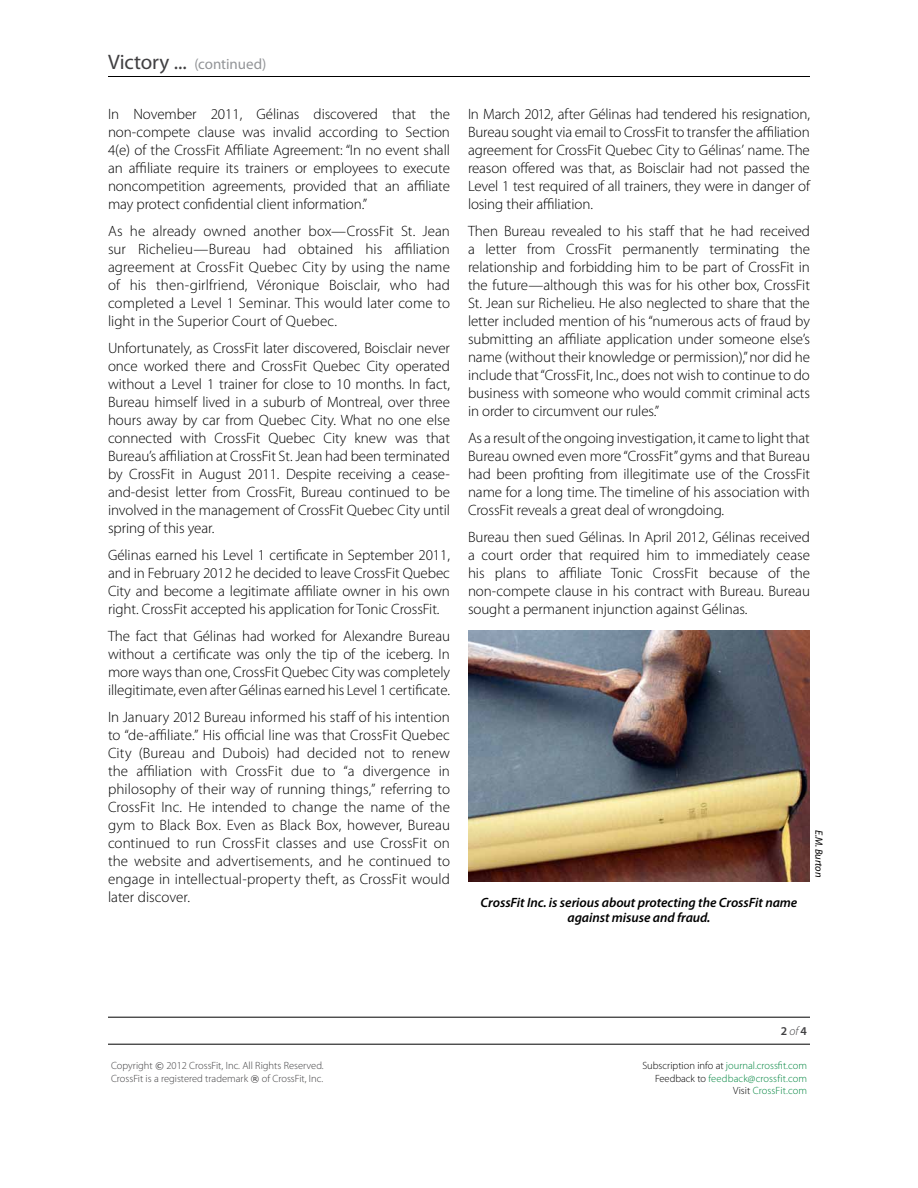
<style>
.page{position:relative;width:918px;height:1188px;background:#fff}
.page>*{position:absolute;margin:0;border:0;box-sizing:border-box;transform-origin:0 0}
.t1{font:300 15px/18px "Myriad Pro";letter-spacing:-.005em;color:#000;text-align:justify}
.t2{font:15px "Myriad Pro";letter-spacing:-.005em;color:#939598}
.t3{font:italic 600 13.5px/15px "Myriad Pro";letter-spacing:-.005em;color:#000;text-align:center}
.t4{font:600 12px "Myriad Pro";color:#414042}
.t5{font:300 10.5px/12.6px "Myriad Pro";color:#414042}
.t6{font:300 10.5px/12.6px "Myriad Pro";color:#00853f;text-align:right}
.t7{font:italic 10.5px "Myriad Pro";color:#000}
.s1{font-size:21px;color:#414042}
.s2{font-weight:300;font-style:italic}
.s3{font-family:"Verdana";font-weight:400;font-size:9px}
.s4{color:#000}
</style>
<div class="page">
<hr style="left:108px;top:76px;width:702px;height:1px;background:#000">
<hr style="left:108px;top:1017px;width:702px;height:1px;background:#000">
<hr style="left:108px;top:1044px;width:702px;height:1px;background:#000">
<img style="left:468px;top:630px;width:342px;height:252px">
<p class="t2" style="left:108px;top:56px;width:160px"><span class="s1">Victory ...</span> (continued)</p>
<p class="t1" style="left:108px;top:106px;width:344px">In November 2011, Gélinas discovered that the non-compete clause was invalid according to Section 4(e) of the CrossFit Affiliate Agreement: “In no event shall an affiliate require its trainers or employees to execute noncompetition agreements, provided that an affiliate may protect confidential client information.”</p>
<p class="t1" style="left:108px;top:223px;width:344px">As he already owned another box—CrossFit St. Jean sur Richelieu—Bureau had obtained his affiliation agreement at CrossFit Quebec City by using the name of his then-girlfriend, Véronique Boisclair, who had completed a Level 1 Seminar. This would later come to light in the Superior Court of Quebec.</p>
<p class="t1" style="left:108px;top:340px;width:344px">Unfortunately, as CrossFit later discovered, Boisclair never once worked there and CrossFit Quebec City operated without a Level 1 trainer for close to 10 months. In fact, Bureau himself lived in a suburb of Montreal, over three hours away by car from Quebec City. What no one else connected with CrossFit Quebec City knew was that Bureau’s affiliation at CrossFit St. Jean had been terminated by CrossFit in August 2011. Despite receiving a cease&shy;and-desist letter from CrossFit, Bureau continued to be involved in the management of CrossFit Quebec City until spring of this year.</p>
<p class="t1" style="left:108px;top:547px;width:344px">Gélinas earned his Level 1 certificate in September 2011, and in February 2012 he decided to leave CrossFit Quebec City and become a legitimate affiliate owner in his own right. CrossFit accepted his application for Tonic CrossFit.</p>
<p class="t1" style="left:108px;top:628px;width:344px">The fact that Gélinas had worked for Alexandre Bureau without a certificate was only the tip of the iceberg. In more ways than one, CrossFit Quebec City was completely illegitimate, even after Gélinas earned his Level 1 certificate.</p>
<p class="t1" style="left:108px;top:709px;width:344px">In January 2012 Bureau informed his staff of his intention to “de-affiliate.” His official line was that CrossFit Quebec City (Bureau and Dubois) had decided not to renew the affiliation with CrossFit due to “a divergence in philosophy of their way of running things,” referring to CrossFit Inc. He intended to change the name of the gym to Black Box. Even as Black Box, however, Bureau continued to run CrossFit classes and use CrossFit on the website and advertisements, and he continued to engage in intellectual-property theft, as CrossFit would later discover.</p>
<p class="t1" style="left:468px;top:106px;width:344px">In March 2012, after Gélinas had tendered his resignation, Bureau sought via email to CrossFit to transfer the affiliation agreement for CrossFit Quebec City to Gélinas’ name. The reason offered was that, as Boisclair had not passed the Level 1 test required of all trainers, they were in danger of losing their affiliation.</p>
<p class="t1" style="left:468px;top:223px;width:344px">Then Bureau revealed to his staff that he had received a letter from CrossFit permanently terminating the relationship and forbidding him to be part of CrossFit in the future—although this was for his other box, CrossFit St. Jean sur Richelieu. He also neglected to share that the letter included mention of his “numerous acts of fraud by submitting an affiliate application under someone else’s name (without their knowledge or permission),” nor did he include that “CrossFit, Inc., does not wish to continue to do business with someone who would commit criminal acts in order to circumvent our rules.”</p>
<p class="t1" style="left:468px;top:430px;width:344px">As a result of the ongoing investigation, it came to light that Bureau owned even more “CrossFit” gyms and that Bureau had been profiting from illegitimate use of the CrossFit name for a long time. The timeline of his association with CrossFit reveals a great deal of wrongdoing.</p>
<p class="t1" style="left:468px;top:529px;width:343px">Bureau then sued Gélinas. In April 2012, Gélinas received a court order that required him to immediately cease his plans to affiliate Tonic CrossFit because of the non-compete clause in his contract with Bureau. Bureau sought a permanent injunction against Gélinas.</p>
<p class="t3" style="left:481px;top:895px;width:318px">CrossFit Inc. is serious about protecting the CrossFit name against misuse and fraud.</p>
<p class="t7" style="left:825px;top:830px;width:49px;rotate:90deg">E.M. Burton</p>
<p class="t4" style="left:781px;top:1024px;width:28px">2 <span class="s2">of</span> 4</p>
<p class="t5" style="left:111px;top:1060px;width:214px">Copyright <span class="s3">©</span> 2012 CrossFit, Inc. All Rights Reserved.<br>CrossFit is a registered trademark <span class="s3">®</span> of CrossFit, Inc.</p>
<p class="t6" style="left:642px;top:1060px;width:166px"><span class="s4">Subscription info at</span> journal.crossfit.com<br><span class="s4">Feedback to</span> feedback@crossfit.com<br><span class="s4">Visit</span> CrossFit.com</p>
</div>
